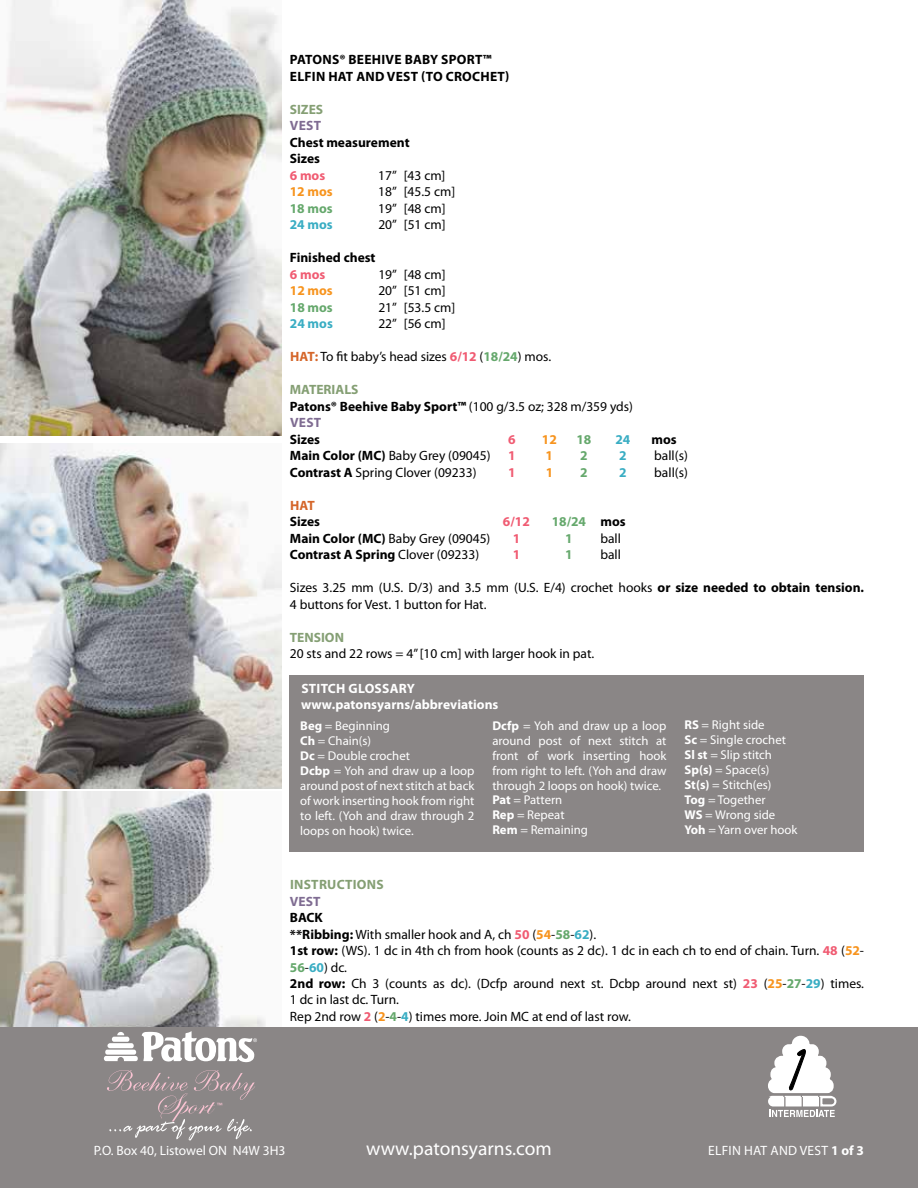
<style>
.page{position:relative;width:918px;height:1188px;background:#fff}
.page>*{position:absolute;margin:0;border:0;box-sizing:border-box;transform-origin:0 0}
.t1{font:19.5px "Myriad Pro";color:#fff}
.t2{font:13.5px/16.5px "Myriad Pro";color:#000}
.t3{font:700 13.5px/16.5px "Myriad Pro";color:#000}
.t4{font:700 13.5px/16.5px "Myriad Pro";letter-spacing:.02em;color:#000}
.t5{font:700 13.5px/16.5px "Myriad Pro";color:#fff}
.t6{font:13.5px "Myriad Pro";color:#fff}
.t7{font:700 13.5px "Myriad Pro";letter-spacing:.02em;color:#859f74}
.t8{font:700 13.5px "Myriad Pro";color:#65a86c}
.t9{font:700 13.5px "Myriad Pro";color:#f05b72}
.t10{font:13.5px "Myriad Pro";letter-spacing:.02em;color:#fff}
.t11{font:700 13.5px "Myriad Pro";color:#f7941e}
.t12{font:700 13.5px "Myriad Pro";color:#39adc3}
.t13{font:700 13.5px "Myriad Pro";color:#7f6c92}
.t14{font:700 13.5px "Myriad Pro";color:#d5662a}
.t15{font:12.75px/15px "Myriad Pro";color:#fff}
.t16{font:9.15px "Myriad Pro";color:#f9c3d2}
.s1{font-weight:700;color:#d5662a}
.s2{font-weight:700;color:#f05b72}
.s3{font-weight:700;color:#65a86c}
.s4{color:#859f74}
.s5{font-weight:400}
.s6{color:#7f6c92}
.s7{font-weight:700}
.s8{color:#000}
.s9{font-weight:700;color:#f7941e}
.s10{font-weight:700;color:#39adc3}
</style>
<div class="page">
<img style="left:0;top:792px;width:266px;height:235px">
<div style="left:0;top:1027px;width:918px;height:161px;background:#8a8686"></div>
<svg style="left:768px;top:1035px;width:69px;height:82px"></svg>
<svg style="left:104px;top:1031px;width:153px;height:32px"></svg>
<img style="left:0;top:0;width:281px;height:436px">
<img style="left:0;top:443px;width:281px;height:345px">
<div style="left:290px;top:675px;width:574px;height:176px;background:#8a8686"></div>
<svg style="left:107px;top:1070px;width:148px;height:71px"></svg>
<p class="t4" style="left:290px;top:51px;width:221px">Patons® Beehive Baby SPORT™<br>Elfin Hat and Vest (TO crochet)</p>
<p class="t7" style="left:290px;top:100px;width:27px">SIZES</p>
<p class="t13" style="left:290px;top:117px;width:33px">Vest</p>
<p class="t3" style="left:290px;top:133px;width:121px">Chest measurement<br>Sizes</p>
<p class="t9" style="left:290px;top:166px;width:37px">6 mos</p>
<p class="t2" style="left:378px;top:167px;width:69px">17” [43 cm]</p>
<p class="t11" style="left:290px;top:183px;width:44px">12 mos</p>
<p class="t2" style="left:378px;top:183px;width:78px">18” [45.5 cm]</p>
<p class="t8" style="left:290px;top:199px;width:44px">18 mos</p>
<p class="t2" style="left:378px;top:200px;width:69px">19” [48 cm]</p>
<p class="t12" style="left:290px;top:216px;width:44px">24 mos</p>
<p class="t2" style="left:378px;top:216px;width:69px">20” [51 cm]</p>
<p class="t3" style="left:290px;top:249px;width:87px">Finished chest</p>
<p class="t9" style="left:290px;top:265px;width:37px">6 mos</p>
<p class="t2" style="left:378px;top:266px;width:69px">19” [48 cm]</p>
<p class="t11" style="left:290px;top:282px;width:44px">12 mos</p>
<p class="t2" style="left:378px;top:282px;width:69px">20” [51 cm]</p>
<p class="t8" style="left:290px;top:298px;width:44px">18 mos</p>
<p class="t2" style="left:378px;top:299px;width:78px">21” [53.5 cm]</p>
<p class="t12" style="left:290px;top:315px;width:44px">24 mos</p>
<p class="t2" style="left:378px;top:315px;width:69px">22” [56 cm]</p>
<p class="t2" style="left:290px;top:348px;width:263px"><span class="s1">Hat:</span> To fit baby’s head sizes <span class="s2">6/12</span> (<span class="s3">18/24</span>) mos.</p>
<p class="t3" style="left:290px;top:381px;width:345px"><span class="s4">MATERIALS<br></span>Patons® Beehive Baby Sport™ <span class="s5">(100 g/3.5 oz; 328 m/359 yds)<br></span><span class="s6">Vest</span></p>
<p class="t3" style="left:290px;top:430px;width:32px">Sizes</p>
<p class="t9" style="left:508px;top:430px;width:9px">6</p>
<p class="t11" style="left:542px;top:430px;width:16px">12</p>
<p class="t8" style="left:576px;top:430px;width:16px">18</p>
<p class="t12" style="left:615px;top:430px;width:16px">24</p>
<p class="t3" style="left:651px;top:430px;width:27px">mos</p>
<p class="t2" style="left:290px;top:447px;width:202px"><span class="s7">Main Color (MC)</span> Baby Grey (09045)</p>
<p class="t9" style="left:508px;top:447px;width:9px">1</p>
<p class="t11" style="left:546px;top:447px;width:9px">1</p>
<p class="t8" style="left:580px;top:447px;width:9px">2</p>
<p class="t12" style="left:619px;top:447px;width:9px">2</p>
<p class="t2" style="left:654px;top:447px;width:35px">ball(s)</p>
<p class="t2" style="left:290px;top:464px;width:188px"><span class="s7">Contrast A</span> Spring Clover (09233)</p>
<p class="t9" style="left:508px;top:463px;width:9px">1</p>
<p class="t11" style="left:546px;top:463px;width:9px">1</p>
<p class="t8" style="left:580px;top:463px;width:9px">2</p>
<p class="t12" style="left:619px;top:463px;width:9px">2</p>
<p class="t2" style="left:654px;top:464px;width:35px">ball(s)</p>
<p class="t14" style="left:290px;top:496px;width:9px">HAT</p>
<p class="t3" style="left:290px;top:513px;width:32px">Sizes</p>
<p class="t9" style="left:503px;top:513px;width:28px">6/12</p>
<p class="t8" style="left:552px;top:513px;width:75px">18/24 <span class="s8">mos</span></p>
<p class="t2" style="left:290px;top:530px;width:202px"><span class="s7">Main Color (MC)</span> Baby Grey (09045)</p>
<p class="t9" style="left:513px;top:529px;width:9px">1</p>
<p class="t8" style="left:565px;top:529px;width:9px">1</p>
<p class="t2" style="left:600px;top:530px;width:22px">ball</p>
<p class="t3" style="left:290px;top:546px;width:191px">Contrast A Spring <span class="s5">Clover (09233)</span></p>
<p class="t9" style="left:513px;top:546px;width:9px">1</p>
<p class="t8" style="left:565px;top:546px;width:9px">1</p>
<p class="t2" style="left:600px;top:546px;width:22px">ball</p>
<p class="t2" style="left:290px;top:579px;width:576px">Sizes 3.25 mm (U.S. D/3) and 3.5 mm (U.S. E/4) crochet hooks <span class="s7">or size needed to obtain tension.<br></span>4 buttons for Vest. 1 button for Hat.</p>
<p class="t7" style="left:290px;top:628px;width:9px">TENSION</p>
<p class="t2" style="left:290px;top:645px;width:306px">20 sts and 22 rows = 4” [10 cm] with larger hook in pat.</p>
<p class="t5" style="left:301px;top:679px;width:9px">STITCH</p>
<p class="t5" style="left:349px;top:679px;width:19px">GLOSSA</p>
<p class="t5" style="left:301px;top:679px;width:199px;text-indent:98px">RY www.patonsyarns/abbreviations</p>
<p class="t15" style="left:300px;top:718px;width:176px"><span class="s7">Beg</span> = Beginning<br><span class="s7">Ch</span> = Chain(s)<br><span class="s7">Dc</span> = Double crochet<br><span class="s7">Dcbp</span> = Yoh and draw up a loop around post of next stitch at back of work inserting hook from right to left. (Yoh and draw through 2 loops on hook) twice.</p>
<p class="t15" style="left:492px;top:718px;width:176px"><span class="s7">Dcfp</span> = Yoh and draw up a loop around post of next stitch at front of work inserting hook from right to left. (Yoh and draw through 2 loops on hook) twice.<br><span class="s7">Pat</span> = Pattern<br><span class="s7">Rep</span> = Repeat<br><span class="s7">Rem</span> = Remaining</p>
<p class="t15" style="left:685px;top:718px;width:114px"><span class="s7">RS</span> = Right side<br><span class="s7">Sc</span> = Single crochet<br><span class="s7">Sl st</span> = Slip stitch<br><span class="s7">Sp(s)</span> = Space(s)<br><span class="s7">St(s)</span> = Stitch(es)<br><span class="s7">Tog</span> = Together<br><span class="s7">WS</span> = Wrong side<br><span class="s7">Yoh</span> = Yarn over hook</p>
<p class="t16" style="left:217px;top:1100px;width:7px">™</p>
<p class="t7" style="left:290px;top:876px;width:95px">Instructions</p>
<p class="t13" style="left:290px;top:892px;width:9px">VEST</p>
<p class="t2" style="left:290px;top:909px;width:576px"><span class="s7">BACK<br>**Ribbing:</span> With smaller hook and A, ch <span class="s2">50</span> (<span class="s9">54</span>-<span class="s3">58</span>-<span class="s10">62</span>).<br><span class="s7">1st row:</span> (WS). 1 dc in 4th ch from hook (counts as 2 dc). 1 dc in each ch to end of chain. Turn. <span class="s2">48</span> (<span class="s9">52</span>- <span class="s3">56</span>-<span class="s10">60</span>) dc.<br><span class="s7">2nd row:</span> Ch 3 (counts as dc). (Dcfp around next st. Dcbp around next st) <span class="s2">23</span> (<span class="s9">25</span>-<span class="s3">27</span>-<span class="s10">29</span>) times.<br>1 dc in last dc. Turn.<br>Rep 2nd row <span class="s2">2</span> (<span class="s9">2</span>-<span class="s3">4</span>-<span class="s10">4</span>) times more. Join MC at end of last row.</p>
<p class="t6" style="left:94px;top:1142px;width:193px">P.O. Box 40, Listowel ON N4W 3H3</p>
<h1 class="t1" style="left:366px;top:1137px;width:187px">www.patonsyarns.com</h1>
<p class="t10" style="left:708px;top:1143px;width:107px">Elfin Hat and Vest</p>
<p class="t5" style="left:831px;top:1142px;width:34px">1 of 3</p>
</div>
